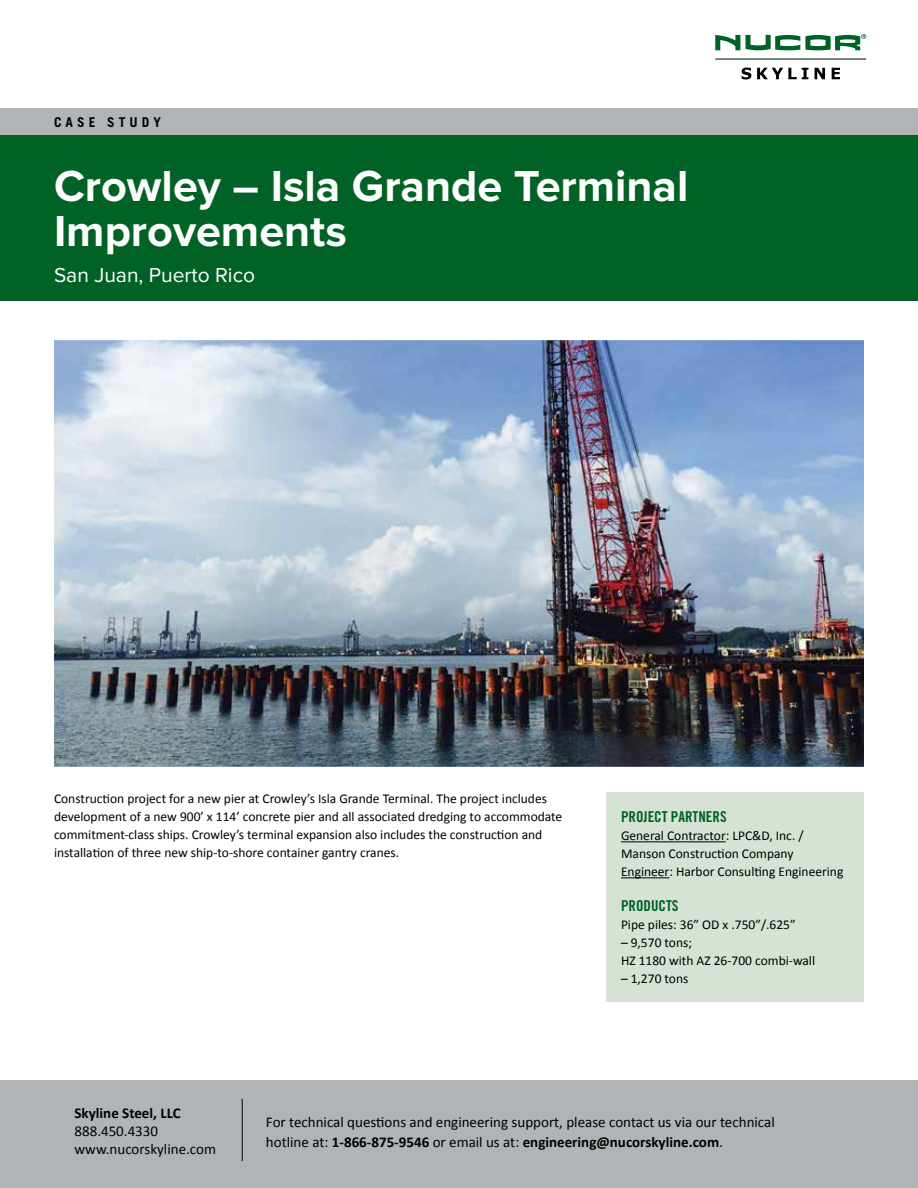
<style>
.page{position:relative;width:918px;height:1188px;background:#fff}
.page>*{position:absolute;margin:0;border:0;box-sizing:border-box;transform-origin:0 0}
.t1{font:700 45px/45px "Proxima Nova";color:#fff}
.t2{font:21px "Proxima Nova";color:#fff}
.t3{font:15px/18px "Calibri";color:#000}
.t4{font:15px "Trade Gothic LT Std Bd Cn 20";color:#006225}
.t5{font:700 15px "Calibri";color:#000}
.t6{font:13.5px/18px "Calibri";color:#000}
.t7{font:700 13.5px "Trade Gothic LT Std";letter-spacing:.3em;color:#000}
.s1{font-weight:700}
</style>
<div class="page">
<div style="left:0;top:112px;width:918px;height:189px;background:#006225"></div>
<svg style="left:742px;top:68px;width:9px;height:11px"></svg>
<svg style="left:757px;top:68px;width:51px;height:11px"></svg>
<svg style="left:815px;top:68px;width:10px;height:11px"></svg>
<svg style="left:832px;top:68px;width:8px;height:11px"></svg>
<svg style="left:715px;top:34px;width:151px;height:16px"></svg>
<hr style="left:715px;top:59px;width:151px;height:1px;background:#000">
<div style="left:0;top:108px;width:918px;height:27px;background:#b1b4b6"></div>
<div style="left:0;top:1080px;width:918px;height:108px;background:#b1b4b6"></div>
<hr style="left:242px;top:1099px;width:1px;height:62px;background:#000">
<img style="left:54px;top:340px;width:810px;height:427px">
<div style="left:606px;top:793px;width:258px;height:209px;background:#d6e2d5"></div>
<hr style="left:621px;top:841px;width:105px;height:1px;background:#000">
<hr style="left:621px;top:877px;width:48px;height:1px;background:#000">
<p class="t7" style="left:54px;top:113px;width:108px">CASE STUDY</p>
<h1 class="t1" style="left:54px;top:165px;width:636px">Crowley – Isla Grande Terminal<br>Improvements</h1>
<h2 class="t2" style="left:54px;top:265px;width:203px">San Juan, Puerto Rico</h2>
<p class="t6" style="left:54px;top:789px;width:510px">Construction project for a new pier at Crowley’s Isla Grande Terminal. The project includes development of a new 900’ x 114’ concrete pier and all associated dredging to accommodate commitment-class ships. Crowley’s terminal expansion also includes the construction and installation of three new ship-to-shore container gantry cranes.</p>
<p class="t4" style="left:621px;top:808px;width:107px">PROJECT PARTNERS</p>
<p class="t6" style="left:621px;top:827px;width:224px">General Contractor: LPC&amp;D, Inc. /<br>Manson Construction Company<br>Engineer: Harbor Consulting Engineering</p>
<p class="t4" style="left:621px;top:896px;width:59px">PRODUCTS</p>
<p class="t6" style="left:621px;top:915px;width:176px">Pipe piles: 36” OD x .750”/.625”</p>
<p class="t6" style="left:621px;top:933px;width:196px">– 9,570 tons;<br>HZ 1180 with AZ 26-700 combi-wall</p>
<p class="t6" style="left:621px;top:969px;width:69px">– 1,270 tons</p>
<p class="t5" style="left:75px;top:1103px;width:108px">Skyline Steel, LLC</p>
<p class="t3" style="left:75px;top:1122px;width:143px">888.450.4330 www.nucorskyline.com</p>
<p class="t3" style="left:266px;top:1113px;width:510px;line-height:19.5px">For technical questions and engineering support, please contact us via our technical hotline at: <span class="s1">1-866-875-9546</span> or email us at: <span class="s1">engineering@nucorskyline.com</span>.</p>
</div>
